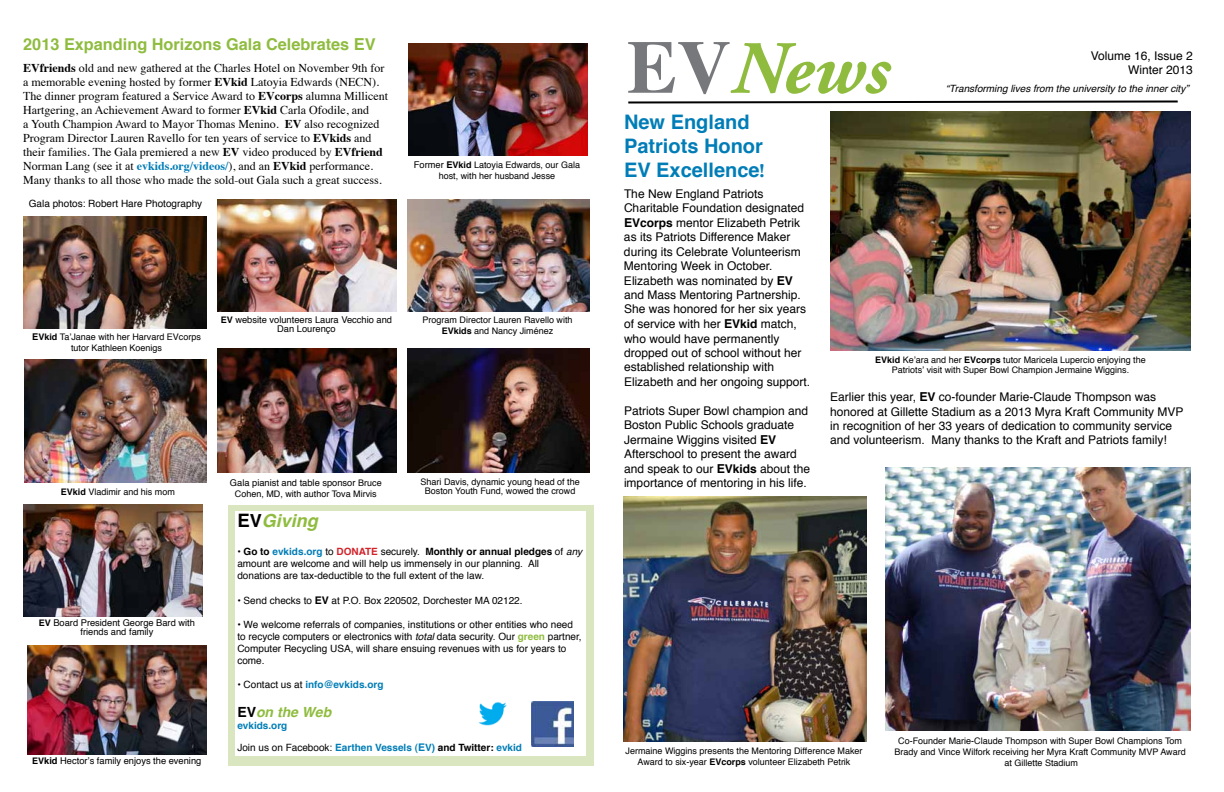
<style>
.page{position:relative;width:1224px;height:792px;background:#fff}
.page>*{position:absolute;margin:0;border:0;box-sizing:border-box;transform-origin:0 0}
.t1{font:italic 700 75px "Adobe Garamond Pro";color:#8fbc3f}
.t2{font:700 20px/24px "Helvetica";color:#007db7}
.t3{font:italic 700 18px "Helvetica";color:#8fbc3f}
.t4{font:700 16.3px "Helvetica";color:#8fbc3f}
.t5{font:italic 700 14px "Helvetica";color:#8fbc3f}
.t6{font:12px/14.5px "Helvetica";color:#000}
.t7{font:12px/14px "Times";color:#000}
.t8{font:10px/12px "Helvetica";color:#000}
.t9{font:700 10px "Helvetica";color:#007db7}
.t10{font:italic 10px "Helvetica";color:#000}
.t11{font:9.3px/9px "Helvetica";color:#000;text-align:center}
.t12{font:9px/10.8px "Helvetica";color:#000;text-align:center}
.s1{font-size:16.5px}
.s2{font-weight:700}
.s3{font-weight:700;color:#007db7}
.s4{font-size:9.3px}
.s5{font-weight:700;font-size:9.3px}
.s6{font-weight:700;font-size:9px}
.s7{font-size:9px}
.s8{font-style:normal;font-size:18.5px;color:#000}
.s9{font-style:normal;color:#000}
.s10{font-weight:700;color:#d2232a}
.s11{font-style:italic}
.s12{font-weight:700;font-size:10.5px}
.s13{font-weight:700;color:#8fbc3f}
.s14{font-weight:400;color:#000}
.s15{font-size:10.5px}
.s16{color:#000}
.s17{font-family:"Times";font-style:normal;color:#77787b}
.s18{font-family:"Adobe Garamond Pro"}
.s19{font-weight:700;font-size:12.3px}
</style>
<div class="page">
<svg style="left:407px;top:199px;width:4px;height:150px"></svg>
<svg style="left:628px;top:100px;width:550px;height:4px"></svg>
<div style="left:228px;top:505px;width:366px;height:261px;background:#dae6bf"></div>
<div style="left:235px;top:512px;width:351px;height:244px;background:#fff"></div>
<div style="left:408px;top:455px;width:181px;height:20px;background:linear-gradient(to right,#fff,#fff)"></div>
<img style="left:217px;top:348px;width:179px;height:125px">
<img style="left:531px;top:701px;width:42px;height:46px">
<img style="left:407px;top:349px;width:183px;height:123px">
<img style="left:25px;top:360px;width:181px;height:123px">
<img style="left:24px;top:216px;width:183px;height:112px">
<img style="left:23px;top:504px;width:179px;height:112px">
<img style="left:218px;top:199px;width:179px;height:112px">
<img style="left:27px;top:645px;width:179px;height:109px">
<img style="left:478px;top:702px;width:29px;height:24px">
<img style="left:408px;top:199px;width:181px;height:112px">
<img style="left:408px;top:43px;width:180px;height:113px">
<img style="left:624px;top:497px;width:242px;height:244px">
<img style="left:885px;top:468px;width:306px;height:263px">
<img style="left:830px;top:112px;width:361px;height:239px">
<h3 class="t4" style="left:23px;top:31px;width:354px">2013 Expanding Horizons Gala Celebrates <span class="s1">E</span>V</h3>
<p class="t7" style="left:23px;top:60px;width:366px"><span class="s2">EVfriends</span> old and new gathered at the Charles Hotel on November 9th for a memorable evening hosted by former <span class="s2">EVkid</span> Latoyia Edwards (NECN).<br>The dinner program featured a Service Award to <span class="s2">EVcorps</span> alumna Millicent Hartgering, an Achievement Award to former <span class="s2">EVkid</span> Carla Ofodile, and<br>a Youth Champion Award to Mayor Thomas Menino. <span class="s2">EV</span> also recognized Program Director Lauren Ravello for ten years of service to <span class="s2">EVkids</span> and their families. The Gala premiered a new <span class="s2">EV</span> video produced by <span class="s2">EVfriend </span>Norman Lang (see it at <span class="s3">evkids.org/videos/</span>), and an <span class="s2">EVkid</span> performance.<br>Many thanks to all those who made the sold-out Gala such a great success.</p>
<p class="t8" style="left:29px;top:198px;width:175px">Gala photos: Robert Hare Photography</p>
<p class="t12" style="left:414px;top:160px;width:168px"><span class="s4">Former</span> <span class="s5">E</span><span class="s2">Vkid</span> Latoyia Edwards, our Gala host, with her husband Jesse</p>
<p class="t12" style="left:32px;top:332px;width:170px"><span class="s5">E</span><span class="s2">Vkid</span> Ta’Janae with her Harvard EVcorps tutor Kathleen Koenigs</p>
<p class="t11" style="left:221px;top:316px;width:173px"><span class="s6">EV</span> website volunteers Laura Vecchio and<br>Dan Lourenço</p>
<p class="t12" style="left:423px;top:315px;width:152px">Program Director Lauren Ravello with<br><span class="s2">EVkids</span> and Nancy Jiménez</p>
<p class="t12" style="left:61px;top:487px;width:116px"><span class="s2">EVkid</span> Vladimir and his mom</p>
<p class="t12" style="left:421px;top:477px;width:161px;line-height:9.6px">Shari Davis, dynamic young head of the<br>Boston Youth Fund, wowed the crowd</p>
<p class="t11" style="left:230px;top:479px;width:153px">Gala pianist and table sponsor <span class="s7">Bruce</span></p>
<p class="t12" style="left:235px;top:489px;width:143px">Cohen, MD, with author Tova Mirvis</p>
<h3 class="t3" style="left:237px;top:506px;width:82px"><span class="s8">E</span><span class="s9">V</span>Giving</h3>
<p class="t8" style="left:237px;top:546px;width:346px"><span class="s2">• Go to</span> <span class="s3">evkids.org</span> to <span class="s10">DONATE</span> securely. <span class="s2">Monthly or annual pledges</span> of <span class="s11">any </span>amount are welcome and will help us immensely in our planning. All donations are tax-deductible to the full extent of the law.</p>
<p class="t8" style="left:237px;top:595px;width:287px">• Send checks to <span class="s12">EV</span> at P.O. Box 220502, Dorchester MA 02122.</p>
<p class="t8" style="left:237px;top:619px;width:346px"><span class="s2">•</span> We welcome referrals of companies, institutions or other entities who need to recycle computers or electronics with <span class="s11">total</span> data security. Our <span class="s13">green</span> partner, Computer Recycling USA, will share ensuing revenues with us for years to come.</p>
<p class="t9" style="left:237px;top:676px;width:148px"><span class="s14">• Contact us at</span> info@evkids.org</p>
<p class="t5" style="left:237px;top:700px;width:95px"><span class="s9">EV</span>on the Web</p>
<p class="t9" style="left:237px;top:717px;width:52px">evkids.org</p>
<p class="t9" style="left:237px;top:740px;width:286px"><span class="s14">Join us on Facebook:</span> Earthen Vessels (<span class="s15">E</span>V) <span class="s16">and Twitter:</span> evkid</p>
<p class="t11" style="left:39px;top:619px;width:158px"><span class="s6">EV</span> Board President George Bard with friends and family</p>
<p class="t11" style="left:32px;top:757px;width:171px"><span class="s6">EV</span><span class="s2">kid</span> Hector’s family enjoys the evening</p>
<h1 class="t1" style="left:627px;top:26px;width:264px"><span class="s17">EV</span>News</h1>
<p class="t6" style="left:1091px;top:49px;width:104px;text-align:right">Volume 16, Issue 2<br>Winter 2013</p>
<h2 class="t2" style="left:624px;top:110px;width:142px">New England<br>Patriots Honor<br>EV Excellence<span class="s18">!</span></h2>
<p class="t10" style="left:946px;top:81px;width:245px">“Transforming lives from the university to the inner city”</p>
<p class="t6" style="left:624px;top:186px;width:188px">The New England Patriots<br>Charitable Foundation designated<br><span class="s19">E</span><span class="s2">Vcorps</span> mentor Elizabeth Petrik as its Patriots Difference Maker during its Celebrate Volunteerism<br>Mentoring Week in October.<br>Elizabeth was nominated by <span class="s19">E</span><span class="s2">V </span>and Mass Mentoring Partnership.<br>She was honored for her six years of service with her <span class="s19">E</span><span class="s2">Vkid</span> match, who would have permanently dropped out of school without her established relationship with<br>Elizabeth and her ongoing support.</p>
<p class="t6" style="left:624px;top:404px;width:188px">Patriots Super Bowl champion and<br>Boston Public Schools graduate<br>Jermaine Wiggins visited <span class="s19">E</span><span class="s2">V<br></span>Afterschool to present the award and speak to our <span class="s19">E</span><span class="s2">Vkids</span> about the importance of mentoring in his life.</p>
<p class="t12" style="left:875px;top:354px;width:272px"><span class="s2">EVkid</span> Ke’ara and her <span class="s2">EVcorps</span> tutor Maricela Lupercio enjoying the<br>Patriots’ visit with Super Bowl Champion Jermaine Wiggins.</p>
<p class="t6" style="left:830px;top:390px;width:355px">Earlier this year, <span class="s19">E</span><span class="s2">V</span> co-founder Marie-Claude Thompson was honored at Gillette Stadium as a 2013 Myra Kraft Community MVP in recognition of her 33 years of dedication to community service and volunteerism. Many thanks to the Kraft and Patriots family!</p>
<p class="t12" style="left:626px;top:745px;width:238px">Jermaine Wiggins presents the Mentoring Difference Maker<br>Award to six-year <span class="s2">EVcorps</span> volunteer Elizabeth Petrik</p>
<p class="t12" style="left:895px;top:736px;width:293px">Co-Founder Marie-Claude Thompson with Super Bowl Champions Tom<br>Brady and Vince Wilfork receiving her Myra Kraft Community MVP Award at Gillette Stadium</p>
</div>
